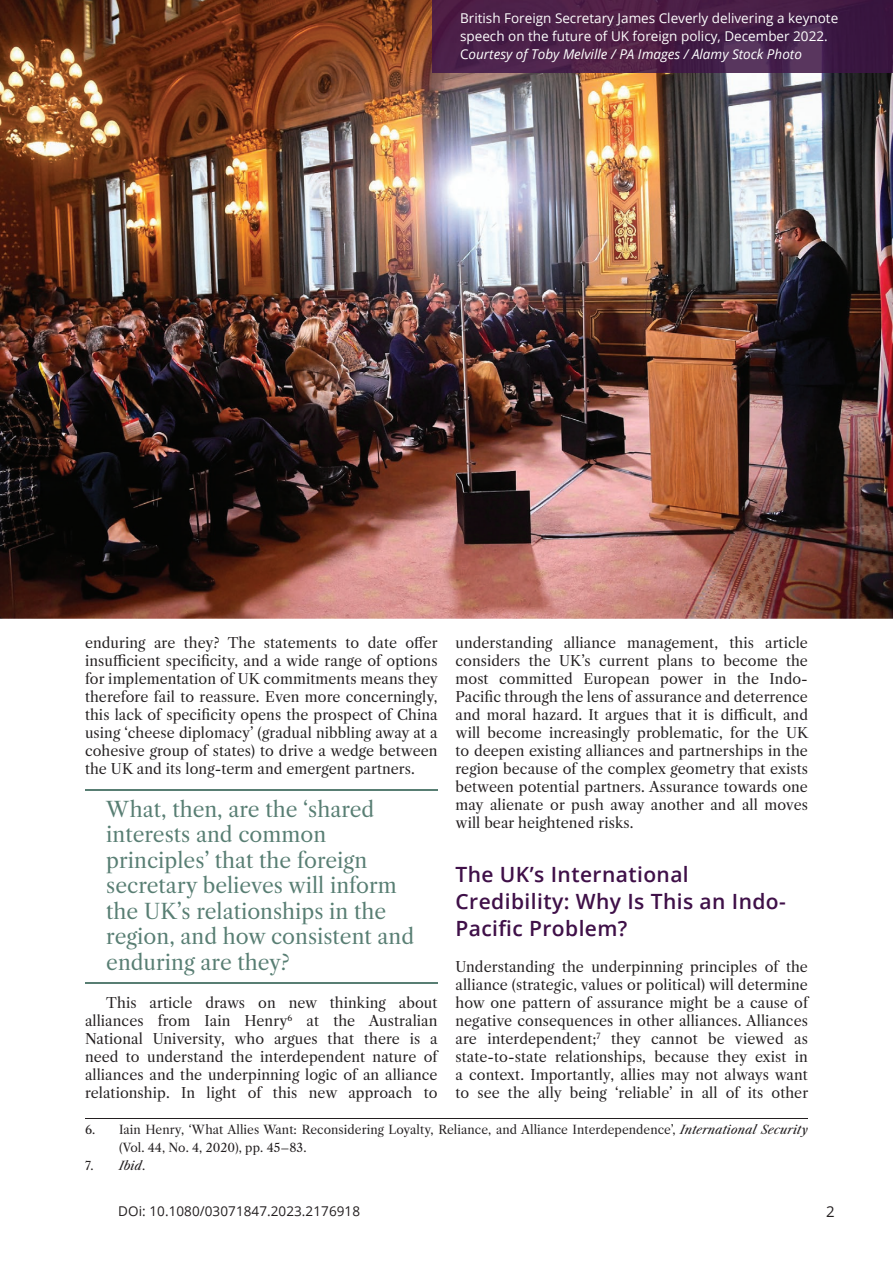
<style>
.page{position:relative;width:893px;height:1263px;background:#fff}
.page>*{position:absolute;margin:0;border:0;box-sizing:border-box;transform-origin:0 0}
.t1{font:21px/25.5px "Libre Caslon Text";color:#587e73}
.t2{font:600 21px/27px "Open Sans";letter-spacing:.02em;color:#3f1048}
.t3{font:15px "Open Sans";color:#231f20}
.t4{font:14.25px/18px "Libre Caslon Text";letter-spacing:.005em;color:#231f20;text-align:justify}
.t5{font:13.5px/18px "Open Sans";color:#fff}
.t6{font:13.5px "Open Sans";letter-spacing:.005em;color:#231f20}
.t7{font:12px/18px "Libre Caslon Text";letter-spacing:.005em;color:#231f20}
.t8{font:italic 12px "Libre Caslon Text";color:#231f20}
.s1{font-style:italic}
.s2{font-style:normal}
</style>
<div class="page">
<img style="left:0;top:0;width:893px;height:619px">
<hr style="left:85px;top:789px;width:352px;height:2px;background:#587e73">
<hr style="left:85px;top:982px;width:352px;height:2px;background:#587e73">
<hr style="left:85px;top:1118px;width:723px;height:1px;background:#231f20">
<img style="left:433px;top:0;width:460px;height:72px">
<p class="t5" style="left:460px;top:8px;width:380px">British Foreign Secretary James Cleverly delivering a keynote speech on the future of UK foreign policy, December 2022.<br>C<span class="s1">ourtesy of Toby Melville / PA Images / Alamy Stock Photo</span></p>
<p class="t4" style="left:85px;top:634px;width:354px">enduring are they? The statements to date offer insufficient specificity, and a wide range of options for implementation of UK commitments means they therefore fail to reassure. Even more concerningly, this lack of specificity opens the prospect of China using ‘cheese diplomacy’ (gradual nibbling away at a cohesive group of states) to drive a wedge between the UK and its long-term and emergent partners.</p>
<h1 class="t1" style="left:106px;top:796px;width:309px">What, then, are the ‘shared interests and common principles’ that the foreign secretary believes will inform the UK’s relationships in the region, and how consistent and enduring are they?</h1>
<p class="t4" style="left:85px;top:994px;width:354px;text-indent:21px">This article draws on new thinking about alliances from Iain Henry<sup>6</sup> at the Australian National University, who argues that there is a need to understand the interdependent nature of alliances and the underpinning logic of an alliance relationship. In light of this new approach to</p>
<p class="t7" style="left:119px;top:1121px;width:690px;text-indent:-34px">6. Iain Henry, ‘What Allies Want: Reconsidering Loyalty, Reliance, and Alliance Interdependence’, <span class="s1">International Security </span>(Vol. 44, No. 4, 2020), pp. 45–83.</p>
<p class="t8" style="left:85px;top:1158px;width:62px"><span class="s2">7.</span> Ibid<span class="s2">.</span></p>
<p class="t4" style="left:455px;top:634px;width:354px">understanding alliance management, this article considers the UK’s current plans to become the most committed European power in the Indo-Pacific through the lens of assurance and deterrence and moral hazard. It argues that it is difficult, and will become increasingly problematic, for the UK to deepen existing alliances and partnerships in the region because of the complex geometry that exists between potential partners. Assurance towards one may alienate or push away another and all moves will bear heightened risks.</p>
<h1 class="t2" style="left:455px;top:860px;width:332px">The UK’s International<br>Credibility: Why Is This an Indo-<br>Pacific Problem?</h1>
<p class="t4" style="left:455px;top:958px;width:354px">Understanding the underpinning principles of the alliance (strategic, values or political) will determine how one pattern of assurance might be a cause of negative consequences in other alliances. Alliances are interdependent;<sup>7</sup> they cannot be viewed as state-to-state relationships, because they exist in a context. Importantly, allies may not always want to see the ally being ‘reliable’ in all of its other</p>
<p class="t6" style="left:118px;top:1202px;width:243px">DOi: 10.1080/03071847.2023.2176918</p>
<p class="t3" style="left:826px;top:1201px;width:10px">2</p>
</div>
